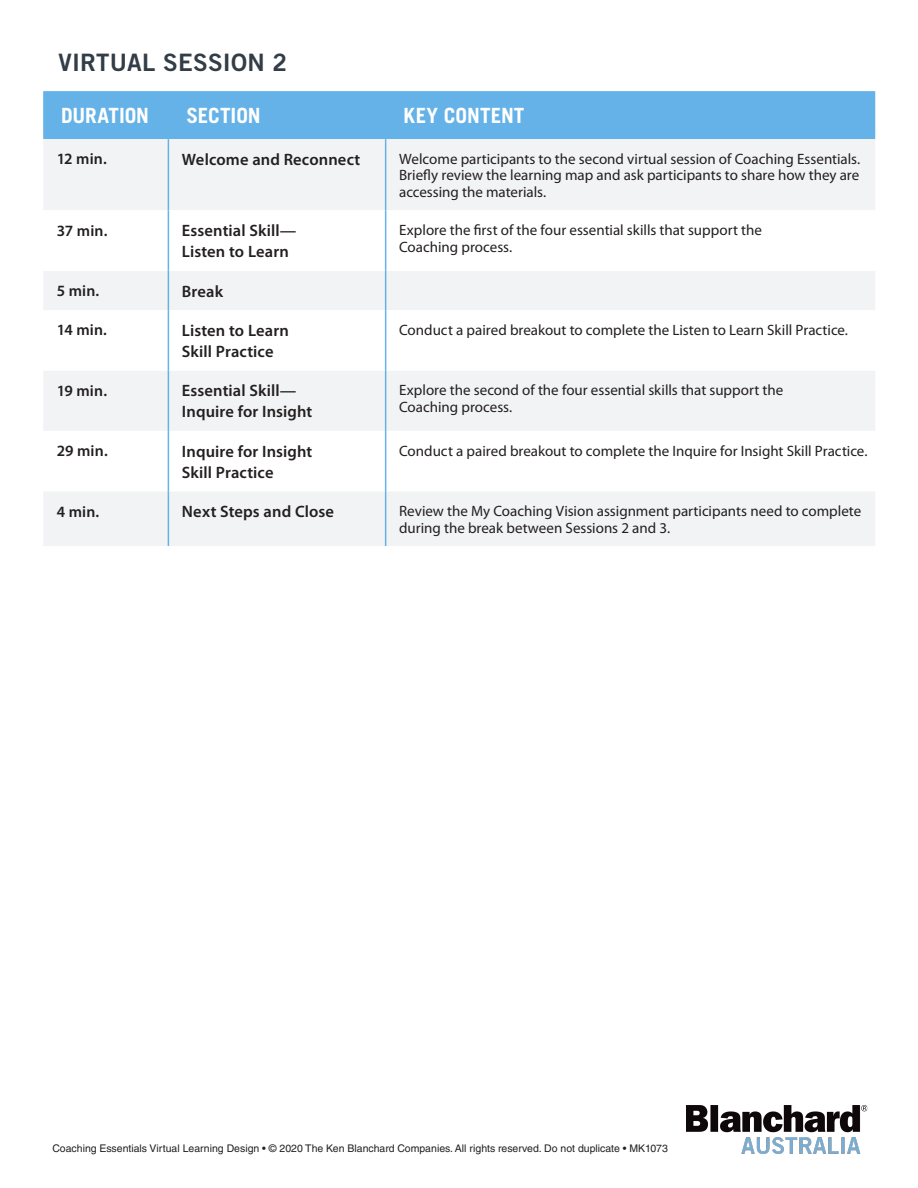
<style>
.page{position:relative;width:918px;height:1188px;background:#fff}
.page>*{position:absolute;margin:0;border:0;box-sizing:border-box;transform-origin:0 0}
.Level_1_Head{font:24px "Trade Gothic LT Std Bd 2";letter-spacing:.01em;color:#323d47}
.Body_Copy{font:700 21px "Trade Gothic LT Std";letter-spacing:-.005em;color:#fff}
.Level_3_head{font:600 16.5px/21px "Myriad Pro";letter-spacing:.005em;color:#231f20}
.Body{font:600 15.75px "Myriad Pro";letter-spacing:.01em;color:#231f20}
.Body-2{font:15px/16.5px "Myriad Pro";color:#231f20}
.t1{font:10.5px "Helvetica LT Std";color:#231f20}
</style>
<div class="page">
<div style="left:43px;top:91px;width:832px;height:48px;background:#65b2e8"></div>
<div style="left:43px;top:139px;width:832px;height:407px;background:#f2f3f4"></div>
<svg style="left:43px;top:210px;width:832px;height:281px"></svg>
<hr style="left:168px;top:139px;width:1px;height:71px;background:#65b2e8">
<hr style="left:385px;top:139px;width:1px;height:71px;background:#65b2e8">
<hr style="left:168px;top:210px;width:1px;height:61px;background:#65b2e8">
<hr style="left:168px;top:271px;width:1px;height:39px;background:#65b2e8">
<hr style="left:385px;top:271px;width:1px;height:39px;background:#65b2e8">
<hr style="left:168px;top:310px;width:1px;height:61px;background:#65b2e8">
<hr style="left:385px;top:310px;width:1px;height:61px;background:#65b2e8">
<hr style="left:168px;top:371px;width:1px;height:60px;background:#65b2e8">
<hr style="left:385px;top:371px;width:1px;height:60px;background:#65b2e8">
<hr style="left:168px;top:431px;width:1px;height:60px;background:#65b2e8">
<hr style="left:385px;top:431px;width:1px;height:60px;background:#65b2e8">
<hr style="left:385px;top:210px;width:1px;height:61px;background:#65b2e8">
<hr style="left:168px;top:491px;width:1px;height:55px;background:#65b2e8">
<hr style="left:385px;top:491px;width:1px;height:55px;background:#65b2e8">
<img style="left:686px;top:1105px;width:182px;height:49px">
<p class="Level_1_Head" style="left:58px;top:48px;width:230px">VIRTUAL SESSION 2</p>
<p class="Body_Copy" style="left:61px;top:102px;width:89px">DURATION</p>
<p class="Body_Copy" style="left:186px;top:102px;width:76px">SECTION</p>
<p class="Body_Copy" style="left:404px;top:102px;width:122px">KEY CONTENT</p>
<p class="Body" style="left:57px;top:150px;width:52px">12 min.</p>
<p class="Level_3_head" style="left:182px;top:149px;width:180px">Welcome and Reconnect</p>
<p class="Body-2" style="left:399px;top:151px;width:463px;text-align:justify">Welcome participants to the second virtual session of Coaching Essentials.<br>Briefly review the learning map and ask participants to share how they are accessing the materials.</p>
<p class="Body" style="left:57px;top:222px;width:52px">37 min.</p>
<p class="Level_3_head" style="left:182px;top:220px;width:116px">Essential Skill—<br>Listen to Learn</p>
<p class="Body-2" style="left:399px;top:222px;width:364px">Explore the first of the four essential skills that support the<br>Coaching process.</p>
<p class="Body" style="left:57px;top:282px;width:44px">5 min.</p>
<p class="Level_3_head" style="left:182px;top:281px;width:43px">Break</p>
<p class="Body" style="left:57px;top:321px;width:52px">14 min.</p>
<p class="Level_3_head" style="left:182px;top:320px;width:109px">Listen to Learn<br>Skill Practice</p>
<p class="Body-2" style="left:399px;top:322px;width:450px">Conduct a paired breakout to complete the Listen to Learn Skill Practice.</p>
<p class="Body" style="left:57px;top:382px;width:52px">19 min.</p>
<p class="Level_3_head" style="left:182px;top:381px;width:132px">Essential Skill—<br>Inquire for Insight</p>
<p class="Body-2" style="left:399px;top:382px;width:386px">Explore the second of the four essential skills that support the<br>Coaching process.</p>
<p class="Body" style="left:57px;top:442px;width:53px">29 min.</p>
<p class="Level_3_head" style="left:182px;top:441px;width:132px">Inquire for Insight<br>Skill Practice</p>
<p class="Body-2" style="left:399px;top:443px;width:470px">Conduct a paired breakout to complete the Inquire for Insight Skill Practice.</p>
<p class="Body" style="left:57px;top:503px;width:44px">4 min.</p>
<p class="Level_3_head" style="left:182px;top:501px;width:154px">Next Steps and Close</p>
<p class="Body-2" style="left:399px;top:503px;width:464px">Review the My Coaching Vision assignment participants need to complete during the break between Sessions 2 and 3.</p>
<p class="t1" style="left:52px;top:1142px;width:617px">Coaching Essentials Virtual Learning Design • © 2020 The Ken Blanchard Companies. All rights reserved. Do not duplicate • MK1073</p>
</div>
